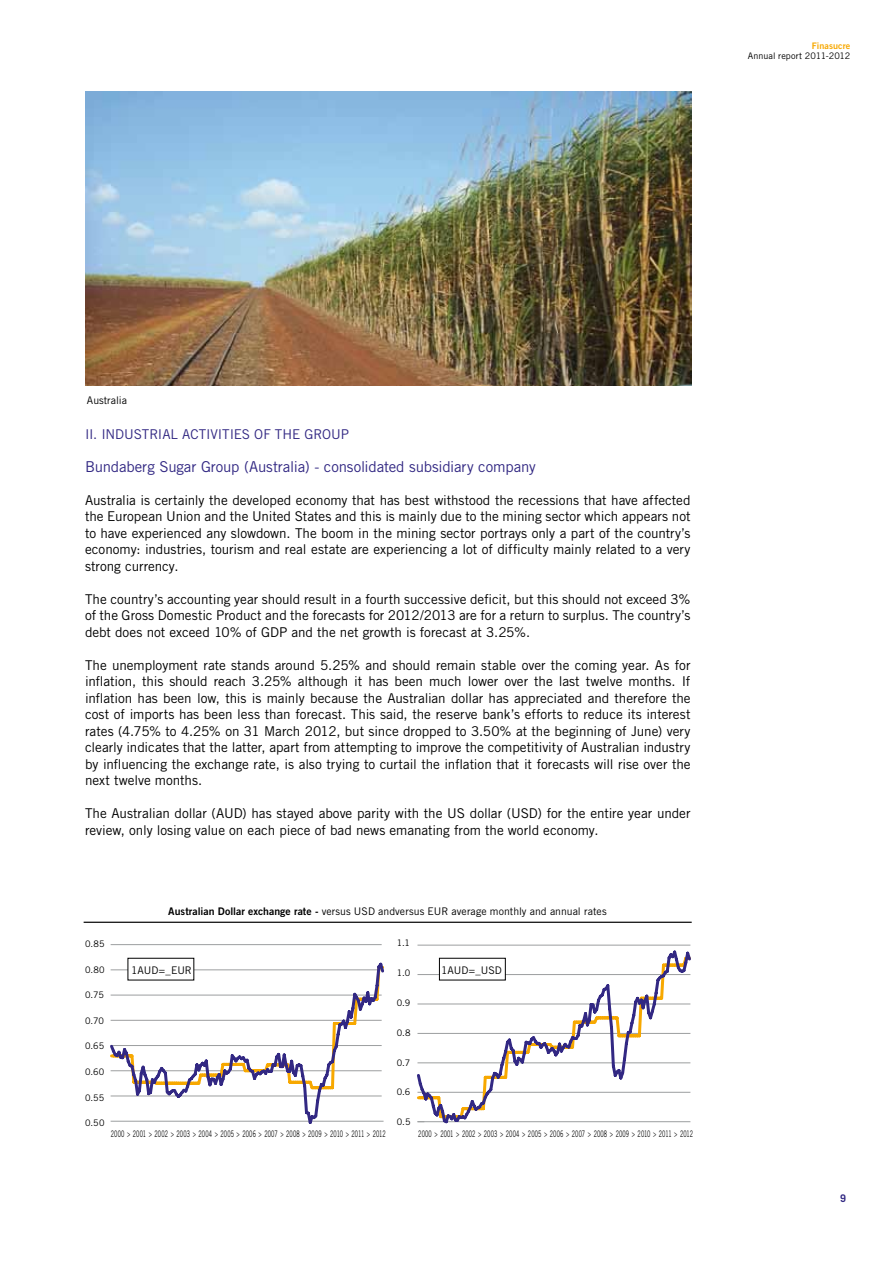
<style>
.page{position:relative;width:893px;height:1263px;background:#fff}
.page>*{position:absolute;margin:0;border:0;box-sizing:border-box;transform-origin:0 0}
.t1{font:15px "Trade Gothic LT Std";letter-spacing:-.01em;color:#322883}
.t2{font:13.5px/16.5px "Trade Gothic LT Std";letter-spacing:-.005em;color:#000;text-align:justify}
.t3{font:13.5px "Trade Gothic LT Std";letter-spacing:-.01em;color:#322883}
.t4{font:10.5px "Trade Gothic LT Std";color:#000}
.t5{font:700 10.5px "Trade Gothic LT Std";color:#322883}
.t6{font:9px "Trade Gothic LT Std";letter-spacing:.015em;color:#000;scale:.6 1}
.t7{font:9px "Trade Gothic LT Std";letter-spacing:.015em;color:#000}
.t8{font:9px "Trade Gothic LT Std Bd 2";letter-spacing:.005em;color:#f7a800}
.s1{font-family:"Trade Gothic LT Std Bd 2"}
</style>
<div class="page">
<img style="left:85px;top:91px;width:607px;height:294px">
<hr style="left:111px;top:944px;width:271px;height:1px;background:#9c9e9f">
<svg style="left:110px;top:960px;width:274px;height:164px"></svg>
<hr style="left:417px;top:945px;width:273px;height:1px;background:#9c9e9f">
<svg style="left:417px;top:950px;width:274px;height:174px"></svg>
<hr style="left:84px;top:922px;width:608px;height:1px;background:#000">
<div style="left:128px;top:958px;width:66px;height:22px;background:#fff"></div>
<div style="left:439px;top:958px;width:66px;height:22px;background:#fff"></div>
<p class="t8" style="left:812px;top:40px;width:40px">Finasucre</p>
<p class="t7" style="left:748px;top:51px;width:104px">Annual report 2011-2012</p>
<p class="t4" style="left:87px;top:394px;width:42px">Australia</p>
<p class="t3" style="left:85px;top:426px;width:73px">II. Industrial</p>
<p class="t3" style="left:182px;top:426px;width:55px">activities</p>
<p class="t3" style="left:254px;top:426px;width:60px">of the gro</p>
<p class="t3" style="left:331px;top:426px;width:17px">up</p>
<p class="t1" style="left:85px;top:457px;width:452px">Bundaberg Sugar Group (Australia) - consolidated subsidiary company</p>
<p class="t2" style="left:85px;top:491px;width:607px">Australia is certainly the developed economy that has best withstood the recessions that have affected the European U nion and the U nited States and this is mainly due to the mining sector which appears not to have experienced any slowdown. The boom in the mining sector portrays only a part of the country’s economy: industries, tourism and real estate are experiencing a lot of difficulty mainly related to a very strong currency.</p>
<p class="t2" style="left:85px;top:590px;width:607px">The country’s accounting year should result in a fourth successive deficit, but this should not exceed 3% of the Gross Domestic Product and the forecasts for 2012/2013 are for a return to surplus. The country’s debt does not exceed 10% of GDP and the net growth is forecast at 3.25%.</p>
<p class="t2" style="left:85px;top:656px;width:607px">The unemployment rate stands around 5.25% and should remain stable over the coming year. As for inflation, this should reach 3.25% although it has been much lower over the last twelve months. If inflation has been low, this is mainly because the Australian dollar has appreciated and therefore the cost of imports has been less than forecast. This said, the reserve bank’s efforts to reduce its interest rates (4.75% to 4.25% on 31 March 2012, but since dropped to 3.50% at the beginning of June) very clearly indicates that the latter, apart from attempting to improve the competitivity of Australian industry by influencing the exchange rate, is also trying to curtail the inflation that it forecasts will rise over the next twelve months.</p>
<p class="t2" style="left:85px;top:805px;width:607px">The Australian dollar (AU D) has stayed above parity with the U S dollar (U SD) for the entire year under review, only losing value on each piece of bad news emanating from the world economy.</p>
<p class="t7" style="left:85px;top:938px;width:21px">0.85</p>
<p class="t7" style="left:85px;top:964px;width:21px">0.80</p>
<p class="t7" style="left:85px;top:989px;width:20px">0.75</p>
<p class="t7" style="left:85px;top:1015px;width:20px">0.70</p>
<p class="t7" style="left:85px;top:1041px;width:21px">0.65</p>
<p class="t7" style="left:85px;top:1066px;width:21px">0.60</p>
<p class="t7" style="left:85px;top:1092px;width:21px">0.55</p>
<p class="t7" style="left:85px;top:1117px;width:21px">0.50</p>
<p class="t4" style="left:168px;top:905px;width:440px"><span class="s1">Australian Dollar exchange rate -</span> versus U SD andversus EU R average monthly and annual rates</p>
<p class="t7" style="left:397px;top:937px;width:15px">1.1</p>
<p class="t7" style="left:397px;top:967px;width:15px">1.0</p>
<p class="t7" style="left:397px;top:997px;width:15px">0.9</p>
<p class="t7" style="left:397px;top:1027px;width:15px">0.8</p>
<p class="t7" style="left:397px;top:1057px;width:15px">0.7</p>
<p class="t7" style="left:397px;top:1087px;width:15px">0.6</p>
<p class="t7" style="left:397px;top:1116px;width:15px">0.5</p>
<p class="t4" style="left:131px;top:964px;width:62px">1AU D=_EU R</p>
<p class="t4" style="left:441px;top:964px;width:62px">1AU D=_USD</p>
<p class="t6" style="left:111px;top:1128px;width:459px">2000 &gt; 2001 &gt; 2002 &gt; 2003 &gt; 2004 &gt; 2005 &gt; 2006 &gt; 2007 &gt; 2008 &gt; 2009 &gt; 2010 &gt; 2011 &gt; 2012</p>
<p class="t6" style="left:418px;top:1128px;width:459px">2000 &gt; 2001 &gt; 2002 &gt; 2003 &gt; 2004 &gt; 2005 &gt; 2006 &gt; 2007 &gt; 2008 &gt; 2009 &gt; 2010 &gt; 2011 &gt; 2012</p>
<p class="t5" style="left:840px;top:1191px;width:7px">9</p>
</div>
